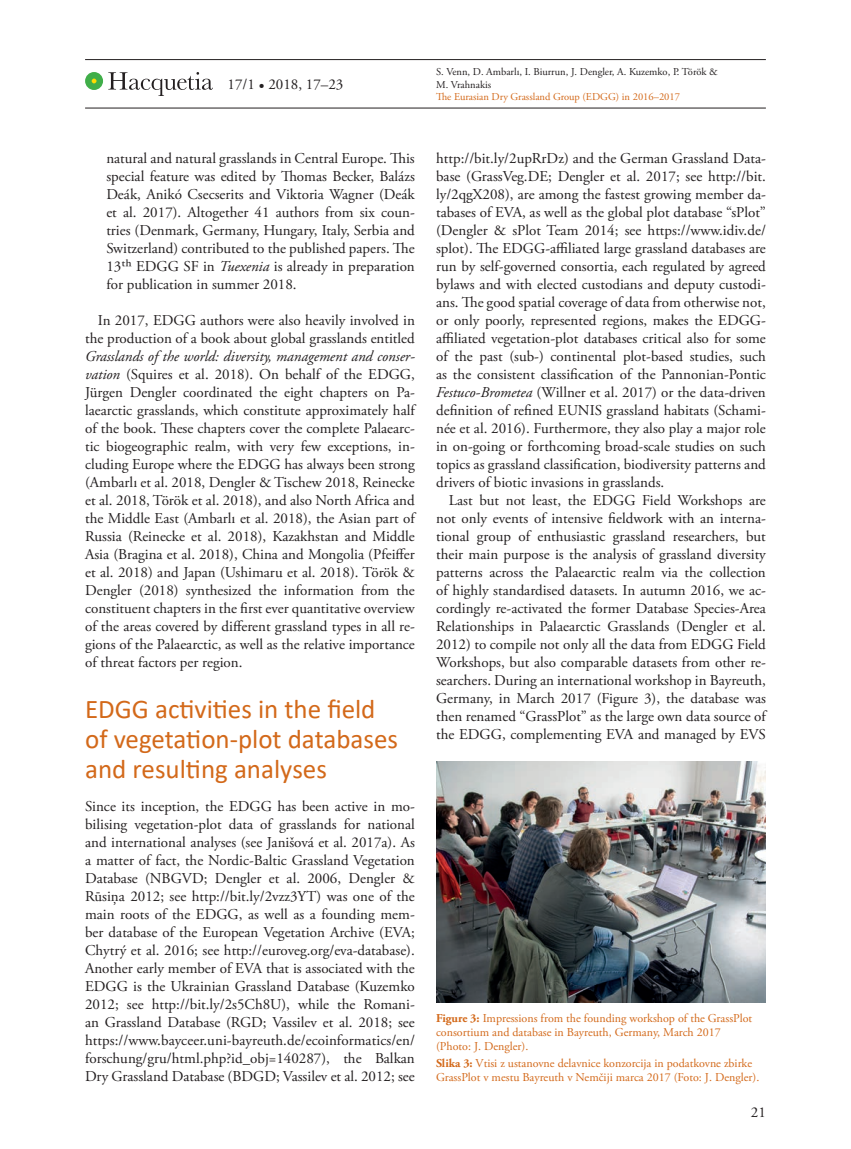
<style>
.page{position:relative;width:851px;height:1149px;background:#fff}
.page>*{position:absolute;margin:0;border:0;box-sizing:border-box;transform-origin:0 0}
._4_Naslov_1{font:27px/30px "Calibri";color:#d3691a}
._5b_besedilo_z_odmik{font:15px/18px "Adobe Garamond Pro";color:#231f20;text-align:justify}
._5a_besedilo_brez_od{font:15px/18px "Adobe Garamond Pro";color:#231f20;text-align:justify}
._6_tekst_k_slikam{font:12px/14.4px "Adobe Garamond Pro";color:#d3691a}
.t1{font:10.5px/12.6px "Adobe Garamond Pro";color:#231f20}
.t2{font:10.5px "Adobe Garamond Pro";color:#d3691a}
.s1{font-style:italic}
.s2{font-weight:700}
</style>
<div class="page">
<hr style="left:85px;top:59px;width:680px;height:1px;background:#231f20">
<hr style="left:85px;top:108px;width:680px;height:1px;background:#231f20">
<svg style="left:108px;top:72px;width:105px;height:24px"></svg>
<div style="left:85px;top:72px;width:18px;height:18px;background:#40ae49;border-radius:50%"></div>
<svg style="left:92px;top:79px;width:4px;height:4px"></svg>
<img style="left:436px;top:761px;width:329px;height:241px">
<p class="_5b_besedilo_z_odmik" style="left:227px;top:76px;width:117px">17/1 • 2018, 17–23</p>
<p class="t1" style="left:436px;top:66px;width:283px">S. Venn, D. Ambarlı, I. Biurrun, J. Dengler, A. Kuzemko, P. Török &amp;<br>M. Vrahnakis</p>
<p class="t2" style="left:436px;top:91px;width:245px">The Eurasian Dry Grassland Group (EDGG) in 2016–2017</p>
<p class="_5b_besedilo_z_odmik" style="left:106px;top:149px;width:310px">natural and natural grasslands in Central Europe. This special feature was edited by Thomas Becker, Balázs Deák, Anikó Csecserits and Viktoria Wagner (Deák et al. 2017). Altogether 41 authors from six coun&shy;tries (Denmark, Germany, Hungary, Italy, Serbia and Switzerland) contributed to the published papers. The 13th EDGG SF in <span class="s1">Tuexenia</span> is already in preparation for publication in summer 2018.</p>
<p class="_5b_besedilo_z_odmik" style="left:85px;top:311px;width:331px;text-indent:13px">In 2017, EDGG authors were also heavily involved in the production of a book about global grasslands entitled <span class="s1">Grasslands of the world: diversity, management and conser&shy;vation</span> (Squires et al. 2018). On behalf of the EDGG, Jürgen Dengler coordinated the eight chapters on Pa&shy;laearctic grasslands, which constitute approximately half of the book. These chapters cover the complete Palaearc&shy;tic biogeographic realm, with very few exceptions, in&shy;cluding Europe where the EDGG has always been strong (Ambarlı et al. 2018, Dengler &amp; Tischew 2018, Reinecke et al. 2018, Török et al. 2018), and also North Africa and the Middle East (Ambarlı et al. 2018), the Asian part of Russia (Reinecke et al. 2018), Kazakhstan and Middle Asia (Bragina et al. 2018), China and Mongolia (Pfeiffer et al. 2018) and Japan (Ushimaru et al. 2018). Török &amp; Dengler (2018) synthesized the information from the constituent chapters in the first ever quantitative overview of the areas covered by different grassland types in all re&shy;gions of the Palaearctic, as well as the relative importance of threat factors per region.</p>
<p class="_4_Naslov_1" style="left:85px;top:693px;width:314px">EDGG activities in the field of vegetation-plot databases and resulting analyses</p>
<p class="_5a_besedilo_brez_od" style="left:85px;top:797px;width:331px">Since its inception, the EDGG has been active in mo&shy;bilising vegetation-plot data of grasslands for national and international analyses (see Janišová et al. 2017a). As a matter of fact, the Nordic-Baltic Grassland Vegetation Database (NBGVD; Dengler et al. 2006, Dengler &amp; Rūsiņa 2012; see http://bit.ly/2vzz3YT) was one of the main roots of the EDGG, as well as a founding mem&shy;ber database of the European Vegetation Archive (EVA; Chytrý et al. 2016; see http://euroveg.org/eva-database).<br>Another early member of EVA that is associated with the EDGG is the Ukrainian Grassland Database (Kuzemko 2012; see http://bit.ly/2s5Ch8U), while the Romani&shy;an Grassland Database (RGD; Vassilev et al. 2018; see https://www.bayceer.uni-bayreuth.de/ecoinformatics/en/ forschung/gru/html.php?id_obj=140287), the Balkan Dry Grassland Database (BDGD; Vassilev et al. 2012; see</p>
<p class="_5a_besedilo_brez_od" style="left:436px;top:149px;width:331px">http://bit.ly/2upRrDz) and the German Grassland Data&shy;base (GrassVeg.DE; Dengler et al. 2017; see http://bit. ly/2qgX208), are among the fastest growing member da&shy;tabases of EVA, as well as the global plot database “sPlot” (Dengler &amp; sPlot Team 2014; see https://www.idiv.de/ splot). The EDGG-affiliated large grassland databases are run by self-governed consortia, each regulated by agreed bylaws and with elected custodians and deputy custodi&shy;ans. The good spatial coverage of data from otherwise not, or only poorly, represented regions, makes the EDGG&shy;affiliated vegetation-plot databases critical also for some of the past (sub-) continental plot-based studies, such as the consistent classification of the Pannonian-Pontic <span class="s1">Festuco-Brometea</span> (Willner et al. 2017) or the data-driven definition of refined EUNIS grassland habitats (Schami&shy;née et al. 2016). Furthermore, they also play a major role in on-going or forthcoming broad-scale studies on such topics as grassland classification, biodiversity patterns and drivers of biotic invasions in grasslands.</p>
<p class="_5b_besedilo_z_odmik" style="left:436px;top:491px;width:331px;text-indent:13px">Last but not least, the EDGG Field Workshops are not only events of intensive fieldwork with an interna&shy;tional group of enthusiastic grassland researchers, but their main purpose is the analysis of grassland diversity patterns across the Palaearctic realm via the collection of highly standardised datasets. In autumn 2016, we ac&shy;cordingly re-activated the former Database Species-Area Relationships in Palaearctic Grasslands (Dengler et al.<br>2012) to compile not only all the data from EDGG Field Workshops, but also comparable datasets from other re&shy;searchers. During an international workshop in Bayreuth, Germany, in March 2017 (Figure 3), the database was then renamed “GrassPlot” as the large own data source of the EDGG, complementing EVA and managed by EVS</p>
<p class="_6_tekst_k_slikam" style="left:436px;top:1010px;width:317px"><span class="s2">Figure 3:</span> Impressions from the founding workshop of the GrassPlot consortium and database in Bayreuth, Germany, March 2017 (Photo: J. Dengler).</p>
<p class="_6_tekst_k_slikam" style="left:436px;top:1055px;width:325px"><span class="s2">Slika 3:</span> Vtisi z ustanovne delavnice konzorcija in podatkovne zbirke<br>GrassPlot v mestu Bayreuth v Nemčiji marca 2017 (Foto: J. Dengler).</p>
<p class="_5b_besedilo_z_odmik" style="left:750px;top:1103px;width:16px">21</p>
</div>
